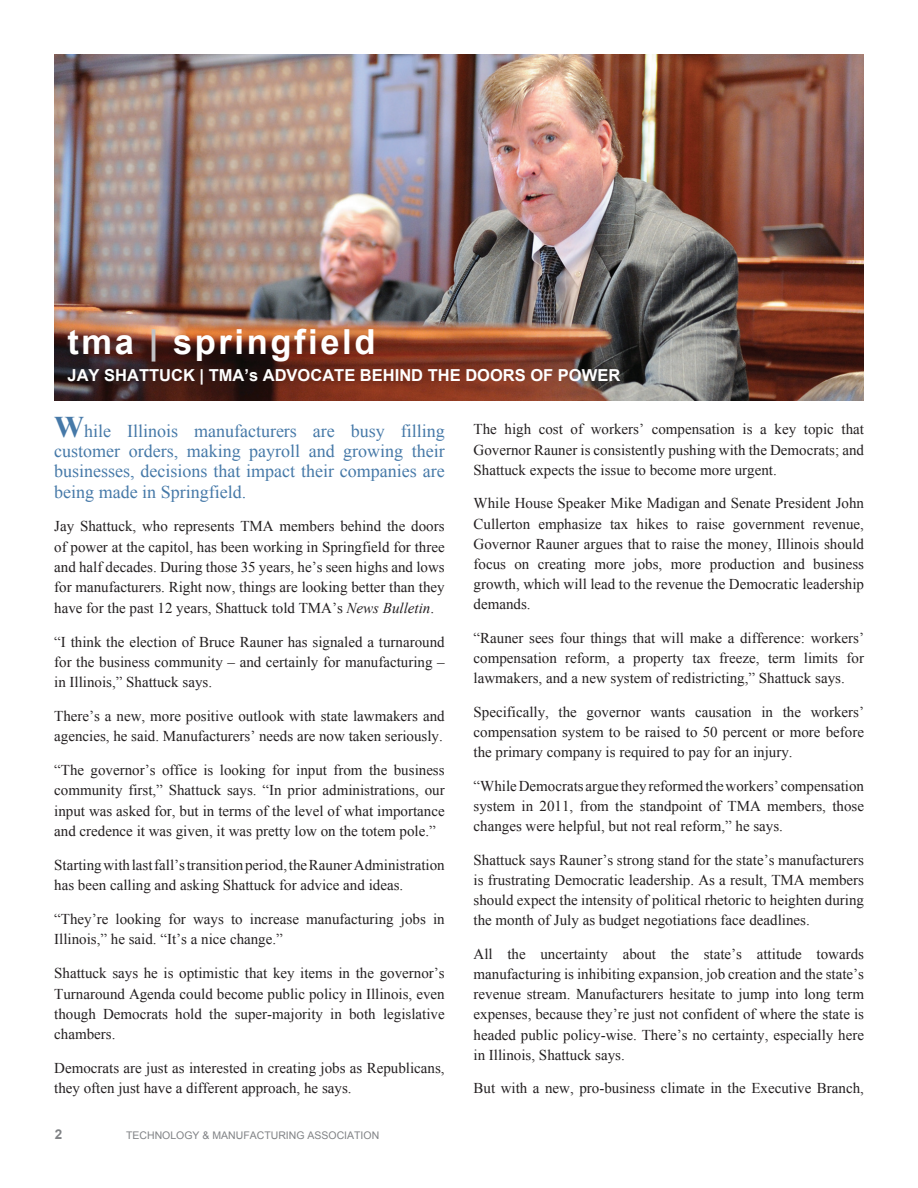
<style>
.page{position:relative;width:918px;height:1188px;background:#fff}
.page>*{position:absolute;margin:0;border:0;box-sizing:border-box;transform-origin:0 0}
.t1{font:700 34.5px "Arial";letter-spacing:.075em;color:#fff}
.t2{font:18px/20.2px "Times New Roman";color:#4679a8;text-align:justify}
.t3{font:700 16.5px "Arial";color:#fff}
.t4{font:15px/20.1px "Times New Roman";color:#231f20;text-align:justify}
.t5{font:700 13.5px "Arial";color:#808285}
.t6{font:10.5px "Arial";color:#808285}
.s1{color:#c2c3c6}
.s2{font-weight:700;font-size:30px}
.s3{font-style:italic}
</style>
<div class="page">
<img style="left:54px;top:54px;width:810px;height:346px">
<h1 class="t1" style="left:68px;top:323px;width:309px">tma <span class="s1">|</span> springfield</h1>
<p class="t3" style="left:68px;top:366px;width:554px">JAY SHATTUCK | TMA’s ADVOCATE BEHIND THE DOORS OF POWER</p>
<p class="t2" style="left:54px;top:420px;width:392px"><span class="s2">W</span>hile Illinois manufacturers are busy filling customer orders, making payroll and growing their businesses, decisions that impact their companies are being made in Springfield.</p>
<p class="t4" style="left:54px;top:516px;width:392px">Jay Shattuck, who represents TMA members behind the doors of power at the capitol, has been working in Springfield for three and half decades. During those 35 years, he’s seen highs and lows for manufacturers. Right now, things are looking better than they have for the past 12 years, Shattuck told TMA’s <span class="s3">News Bulletin</span>.</p>
<p class="t4" style="left:54px;top:631px;width:392px">“I think the election of Bruce Rauner has signaled a turnaround for the business community – and certainly for manufacturing – in Illinois,” Shattuck says.</p>
<p class="t4" style="left:54px;top:706px;width:392px">There’s a new, more positive outlook with state lawmakers and agencies, he said. Manufacturers’ needs are now taken seriously.</p>
<p class="t4" style="left:54px;top:760px;width:392px">“The governor’s office is looking for input from the business community first,” Shattuck says. “In prior administrations, our input was asked for, but in terms of the level of what importance and credence it was given, it was pretty low on the totem pole.”</p>
<p class="t4" style="left:54px;top:855px;width:392px">Starting with last fall’s transition period, the Rauner Administration has been calling and asking Shattuck for advice and ideas.</p>
<p class="t4" style="left:54px;top:909px;width:392px">“They’re looking for ways to increase manufacturing jobs in<br>Illinois,” he said. “It’s a nice change.”</p>
<p class="t4" style="left:54px;top:963px;width:392px">Shattuck says he is optimistic that key items in the governor’s Turnaround Agenda could become public policy in Illinois, even though Democrats hold the super-majority in both legislative chambers.</p>
<p class="t4" style="left:54px;top:1058px;width:392px">Democrats are just as interested in creating jobs as Republicans, they often just have a different approach, he says.</p>
<p class="t5" style="left:55px;top:1126px;width:9px">2</p>
<p class="t6" style="left:126px;top:1129px;width:255px">TECHNOLOGY &amp; MANUFACTURING ASSOCIATION</p>
<p class="t4" style="left:474px;top:419px;width:392px">The high cost of workers’ compensation is a key topic that Governor Rauner is consistently pushing with the Democrats; and Shattuck expects the issue to become more urgent.</p>
<p class="t4" style="left:474px;top:493px;width:392px">While House Speaker Mike Madigan and Senate President John Cullerton emphasize tax hikes to raise government revenue, Governor Rauner argues that to raise the money, Illinois should focus on creating more jobs, more production and business growth, which will lead to the revenue the Democratic leadership demands.</p>
<p class="t4" style="left:474px;top:628px;width:392px">“Rauner sees four things that will make a difference: workers’ compensation reform, a property tax freeze, term limits for lawmakers, and a new system of redistricting,” Shattuck says.</p>
<p class="t4" style="left:474px;top:702px;width:392px">Specifically, the governor wants causation in the workers’ compensation system to be raised to 50 percent or more before the primary company is required to pay for an injury.</p>
<p class="t4" style="left:474px;top:776px;width:392px">“While Democrats argue they reformed the workers’ compensation system in 2011, from the standpoint of TMA members, those changes were helpful, but not real reform,” he says.</p>
<p class="t4" style="left:474px;top:850px;width:392px">Shattuck says Rauner’s strong stand for the state’s manufacturers is frustrating Democratic leadership. As a result, TMA members should expect the intensity of political rhetoric to heighten during the month of July as budget negotiations face deadlines.</p>
<p class="t4" style="left:474px;top:944px;width:392px">All the uncertainty about the state’s attitude towards manufacturing is inhibiting expansion, job creation and the state’s revenue stream. Manufacturers hesitate to jump into long term expenses, because they’re just not confident of where the state is headed public policy-wise. There’s no certainty, especially here in Illinois, Shattuck says.</p>
<p class="t4" style="left:474px;top:1078px;width:392px">But with a new, pro-business climate in the Executive Branch,</p>
</div>
